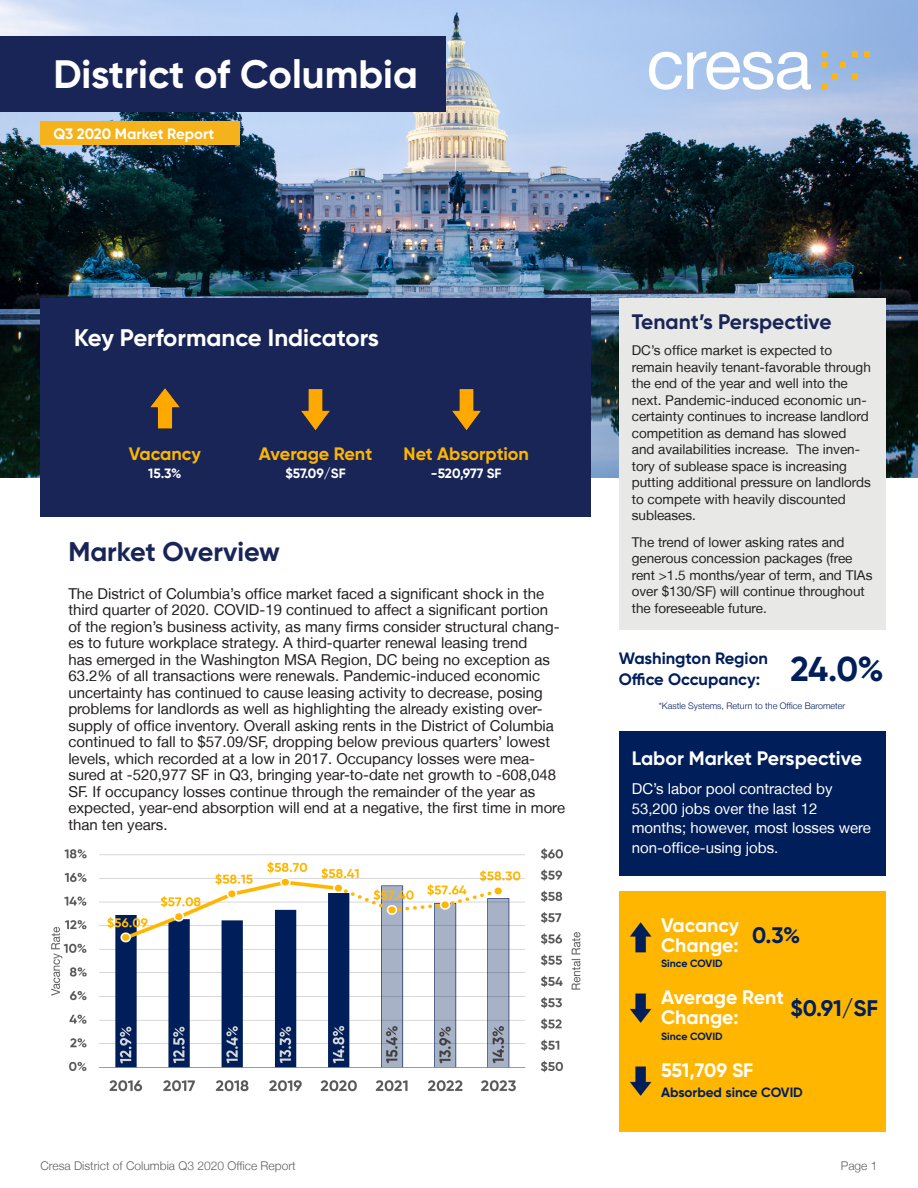
<style>
.page{position:relative;width:918px;height:1188px;background:#fff}
.page>*{position:absolute;margin:0;border:0;box-sizing:border-box;transform-origin:0 0}
.t1{font:700 39.6px "Gilroy";color:#fff}
.Building_Address{font:700 34.5px "Gilroy";color:#001e5a}
.Headline{font:700 27px "Gilroy";color:#1a2557}
.Features_Headline{font:700 24px "Gilroy";color:#fff}
.Building_Address-2{font:700 22.5px "Gilroy";color:#001e5a}
.Features_Headline-2{font:700 21px "Gilroy";color:#1a2557}
.Building_Address-3{font:700 19.5px/19.5px "Gilroy";color:#fff}
.Features_Headline-3{font:700 19.5px "Gilroy";color:#fff}
.Contact_Info{font:700 18px "Gilroy";color:#ffb600}
.Name{font:700 18px "Gilroy";color:#ffb600}
.Building_Address-4{font:700 16.5px "Gilroy";color:#001e5a}
.Building_Address-5{font:15px/16.5px "Helvetica Neue LT";color:#231f20}
.Features_Headline-4{font:15px/19.5px "Helvetica Neue LT";color:#fff}
.Rent_Driver_Headers{font:700 15px "Gilroy";letter-spacing:-.005em;color:#fff}
.Features_Headline-5{font:13.5px/16.5px "Helvetica Neue LT";color:#231f20}
.Contact_Info-2{font:700 13.5px "Gilroy";letter-spacing:-.005em;color:#fff}
.Building_Address-6{font:700 13.5px "Gilroy";color:#001e5a}
.t2{font:300 12px "Helvetica Neue LT";color:#5f5f62}
.Building_Address-7{font:700 10.5px "Gilroy";color:#001e5a}
.Building_Address-8{font:300 9px "Helvetica Neue LT";color:#001e5a}
</style>
<div class="page">
<div style="left:619px;top:891px;width:266px;height:241px;background:#ffb600"></div>
<img style="left:0;top:0;width:918px;height:477px">
<div style="left:0;top:36px;width:445px;height:75px;background:#1a2557"></div>
<div style="left:40px;top:298px;width:551px;height:218px;background:#1a2557"></div>
<svg style="left:649px;top:52px;width:162px;height:38px"></svg>
<svg style="left:821px;top:51px;width:25px;height:39px"></svg>
<svg style="left:852px;top:51px;width:6px;height:6px"></svg>
<svg style="left:852px;top:73px;width:6px;height:6px"></svg>
<svg style="left:865px;top:51px;width:5px;height:6px"></svg>
<div style="left:40px;top:122px;width:200px;height:23px;background:#f5b21b"></div>
<img style="left:150px;top:388px;width:30px;height:41px">
<img style="left:51px;top:848px;width:530px;height:244px">
<div style="left:619px;top:298px;width:266px;height:331px;background:#e8e9e7"></div>
<div style="left:619px;top:731px;width:266px;height:145px;background:#001e5a"></div>
<img style="left:301px;top:389px;width:29px;height:42px">
<img style="left:452px;top:389px;width:29px;height:42px">
<img style="left:630px;top:993px;width:22px;height:30px">
<img style="left:630px;top:922px;width:22px;height:31px">
<img style="left:630px;top:1066px;width:22px;height:30px">
<p class="t1" style="left:53px;top:49px;width:366px">District of Columbia</p>
<p class="Rent_Driver_Headers" style="left:53px;top:124px;width:163px">Q3 2020 Market Report</p>
<p class="Features_Headline" style="left:74px;top:323px;width:306px">Key Performance Indicators</p>
<p class="Name" style="left:129px;top:442px;width:74px">Vacancy</p>
<p class="Contact_Info-2" style="left:148px;top:465px;width:35px">15.3%</p>
<p class="Contact_Info" style="left:259px;top:442px;width:115px">Average Rent</p>
<p class="Contact_Info-2" style="left:285px;top:465px;width:62px">$57.09/SF</p>
<p class="Headline" style="left:68px;top:535px;width:213px">Market Overview</p>
<p class="Contact_Info" style="left:404px;top:442px;width:127px">Net Absorption</p>
<p class="Contact_Info-2" style="left:431px;top:465px;width:72px">-520,977 SF</p>
<p class="Building_Address-5" style="left:68px;top:585px;width:498px">The District of Columbia’s office market faced a significant shock in the third quarter of 2020. COVID-19 continued to affect a significant portion<br>of the region’s business activity, as many firms consider structural chang&shy;es to future workplace strategy. A third-quarter renewal leasing trend<br>has emerged in the Washington MSA Region, DC being no exception as 63.2% of all transactions were renewals. Pandemic-induced economic uncertainty has continued to cause leasing activity to decrease, posing problems for landlords as well as highlighting the already existing over&shy;supply of office inventory. Overall asking rents in the District of Columbia continued to fall to $57.09/SF, dropping below previous quarters’ lowest levels, which recorded at a low in 2017. Occupancy losses were mea&shy;sured at -520,977 SF in Q3, bringing year-to-date net growth to -608,048<br>SF. If occupancy losses continue through the remainder of the year as expected, year-end absorption will end at a negative, the first time in more than ten years.</p>
<p class="Features_Headline-2" style="left:632px;top:308px;width:201px">Tenant’s Perspective</p>
<p class="Features_Headline-5" style="left:632px;top:342px;width:241px">DC’s office market is expected to remain heavily tenant-favorable through the end of the year and well into the next. Pandemic-induced economic un&shy;certainty continues to increase landlord competition as demand has slowed and availabilities increase. The inven&shy;tory of sublease space is increasing putting additional pressure on landlords to compete with heavily discounted subleases.</p>
<p class="Features_Headline-5" style="left:632px;top:534px;width:242px">The trend of lower asking rates and generous concession packages (free rent &gt;1.5 months/year of term, and TIAs over $130/SF) will continue throughout the foreseeable future.</p>
<p class="Building_Address-4" style="left:619px;top:647px;width:151px">Washington Region</p>
<p class="Building_Address-4" style="left:619px;top:669px;width:143px">Office Occupancy:</p>
<p class="Building_Address" style="left:790px;top:647px;width:95px">24.0%</p>
<p class="Building_Address-8" style="left:659px;top:700px;width:188px">*Kastle Systems, Return to the Office Barometer</p>
<p class="Features_Headline-3" style="left:632px;top:746px;width:232px">Labor Market Perspective</p>
<p class="Features_Headline-4" style="left:632px;top:779px;width:241px">DC’s labor pool contracted by<br>53,200 jobs over the last 12 months; however, most losses were non-office-using jobs.</p>
<p class="Building_Address-3" style="left:661px;top:915px;width:80px">Vacancy<br>Change:</p>
<p class="Building_Address-3" style="left:661px;top:988px;width:124px">Average Rent<br>Change:</p>
<p class="Building_Address-3" style="left:661px;top:1060px;width:94px">551,709 SF</p>
<p class="Building_Address-6" style="left:661px;top:1084px;width:143px">Absorbed since COVID</p>
<p class="Building_Address-2" style="left:752px;top:922px;width:50px">0.3%</p>
<p class="Building_Address-7" style="left:661px;top:957px;width:63px">Since COVID</p>
<p class="Building_Address-2" style="left:790px;top:994px;width:89px">$0.91/SF</p>
<p class="Building_Address-7" style="left:661px;top:1029px;width:63px">Since COVID</p>
<p class="t2" style="left:40px;top:1158px;width:257px">Cresa District of Columbia Q3 2020 Office Report</p>
<p class="t2" style="left:841px;top:1158px;width:38px">Page 1</p>
</div>
